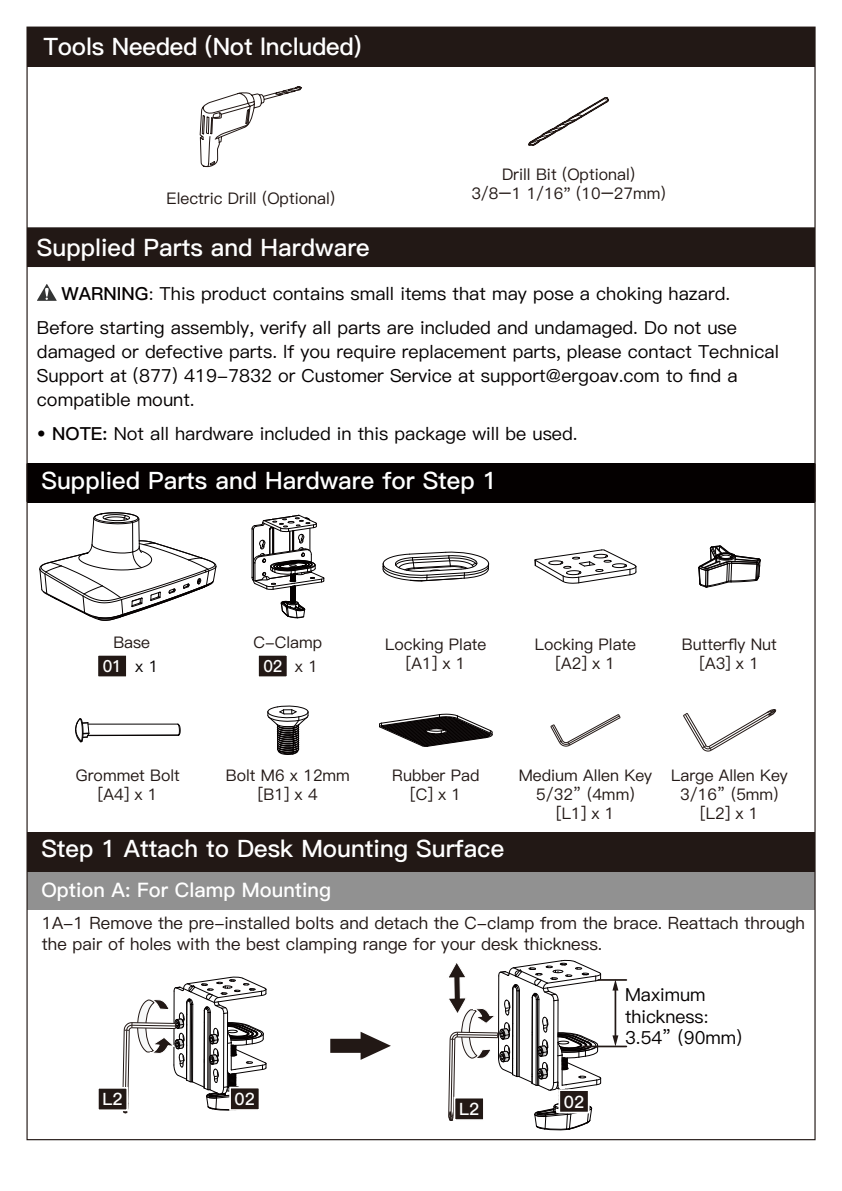
<style>
.page{position:relative;width:842px;height:1191px;background:#fff}
.page>*{position:absolute;margin:0;border:0;box-sizing:border-box;transform-origin:0 0}
.t1{font:24px "Ping Fang SC Bold";color:#fff}
.t2{font:20px "Ping Fang SC Bold";color:#fff}
.t3{font:18px/24px "Ping Fang SC Medium";color:#040000}
.t4{font:17px/20.4px "Ping Fang SC Medium";color:#221815}
.t5{font:17px "Ping Fang SC Bold";color:#fff}
.t6{font:16.6px "Ping Fang SC Bold";color:#fff;scale:.96 1}
.t7{font:16px/19.2px "Ping Fang SC Medium";color:#221815;text-align:center}
.s1{font-family:"Ping Fang SC Bold"}
.s2{font-family:"Ping Fang SC Medium";font-size:16px;color:#040000}
.s3{font-family:"Ping Fang SC Medium";font-size:16px;color:#221815}
</style>
<div class="page">
<div style="left:27px;top:870px;width:788px;height:40px;background:#919191"></div>
<div style="left:27px;top:227px;width:788px;height:40px;background:#221815"></div>
<svg style="left:37px;top:284px;width:20px;height:17px"></svg>
<div style="left:27px;top:463px;width:788px;height:39px;background:#040000"></div>
<svg style="left:199px;top:86px;width:103px;height:82px"></svg>
<svg style="left:528px;top:97px;width:81px;height:49px"></svg>
<div style="left:27px;top:27px;width:788px;height:40px;background:#221815"></div>
<div style="left:96px;top:653px;width:32px;height:25px;background:#221815;border:2px solid #fff"></div>
<div style="left:27px;top:831px;width:788px;height:40px;background:#221815"></div>
<div style="left:257px;top:653px;width:32px;height:25px;background:#221815;border:2px solid #fff"></div>
<svg style="left:550px;top:714px;width:71px;height:33px"></svg>
<svg style="left:683px;top:709px;width:94px;height:43px"></svg>
<svg style="left:39px;top:512px;width:178px;height:109px"></svg>
<hr style="left:88px;top:734px;width:91px;height:1px;background:#040000">
<hr style="left:88px;top:724px;width:90px;height:1px;background:#040000">
<hr style="left:88px;top:735px;width:90px;height:1px;background:#040000">
<svg style="left:75px;top:718px;width:14px;height:25px"></svg>
<svg style="left:177px;top:723px;width:3px;height:13px"></svg>
<svg style="left:383px;top:552px;width:106px;height:29px"></svg>
<svg style="left:534px;top:549px;width:102px;height:34px"></svg>
<svg style="left:698px;top:545px;width:63px;height:42px"></svg>
<svg style="left:267px;top:706px;width:42px;height:49px"></svg>
<svg style="left:330px;top:1031px;width:61px;height:29px"></svg>
<svg style="left:122px;top:976px;width:145px;height:137px"></svg>
<svg style="left:448px;top:960px;width:178px;height:170px"></svg>
<div style="left:97px;top:1087px;width:31px;height:24px;background:#221815;border:2px solid #fff"></div>
<div style="left:454px;top:1096px;width:31px;height:25px;background:#221815;border:2px solid #fff"></div>
<div style="left:229px;top:1086px;width:31px;height:24px;background:#221815;border:2px solid #fff"></div>
<div style="left:558px;top:1089px;width:31px;height:24px;background:#221815;border:2px solid #fff"></div>
<svg style="left:379px;top:714px;width:114px;height:33px"></svg>
<svg style="left:252px;top:515px;width:72px;height:103px"></svg>
<h1 class="t1" style="left:43px;top:32px;width:320px">Tools Needed (Not lncluded)</h1>
<p class="t7" style="left:167px;top:189px;width:170px">Electric Drill (Optional)</p>
<p class="t7" style="left:471px;top:165px;width:196px">Drill Bit (Optional)<br>3/8–1 1/16" (10–27mm)</p>
<h1 class="t1" style="left:37px;top:233px;width:334px">Supplied Parts and Hardware</h1>
<p class="t3" style="left:37px;top:277px;width:701px;line-height:34px;text-indent:24px"><span class="s1">WARNING</span>: This product contains small items that may pose a choking hazard.<br>Before starting assembly, verify all parts are included and undamaged. Do not use</p>
<p class="t3" style="left:37px;top:340px;width:743px">damaged or defective parts. lf you require replacement parts, please contact Technical<br>Support at (877) 419-7832 or Customer Service at support@ergoav.com to find a compatible mount.</p>
<p class="t3" style="left:37px;top:422px;width:542px">• <span class="s1">NOTE:</span> Not all hardware included in this package will be used.</p>
<h1 class="t1" style="left:42px;top:466px;width:457px">Supplied Parts and Hardware for Step 1</h1>
<p class="t7" style="left:113px;top:633px;width:38px">Base</p>
<p class="t6" style="left:103px;top:656px;width:60px">01 <span class="s2">x 1</span></p>
<p class="t7" style="left:76px;top:766px;width:106px">Grommet Bolt [A4] x 1</p>
<p class="t7" style="left:254px;top:633px;width:70px">C-Clamp</p>
<p class="t6" style="left:263px;top:656px;width:58px">02 <span class="s3">x 1</span></p>
<p class="t7" style="left:385px;top:634px;width:103px">Locking Plate [A1] x 1</p>
<p class="t7" style="left:535px;top:634px;width:103px">Locking Plate [A2] x 1</p>
<p class="t7" style="left:682px;top:634px;width:97px">Butterfly Nut [A3] x 1</p>
<p class="t7" style="left:226px;top:766px;width:126px">Bolt M6 x 12mm [B1] x 4</p>
<p class="t7" style="left:392px;top:766px;width:89px">Rubber Pad [C] x 1</p>
<p class="t7" style="left:519px;top:766px;width:135px">Medium Allen Key<br>5/32” (4mm)<br>[L1] x 1</p>
<p class="t7" style="left:671px;top:766px;width:118px">Large Allen Key<br>3/16” (5mm) [L2] x 1</p>
<h1 class="t1" style="left:41px;top:834px;width:464px">Step 1 Attach to Desk Mounting Surface</h1>
<p class="t2" style="left:41px;top:877px;width:291px">Option A: For Clamp Mounting</p>
<p class="t4" style="left:42px;top:913px;width:765px">1A-1 Remove the pre-installed bolts and detach the C-clamp from the brace. Reattach through the pair of holes with the best clamping range for your desk thickness.</p>
<p class="t5" style="left:102px;top:1089px;width:22px">L2</p>
<p class="t5" style="left:235px;top:1089px;width:22px">02</p>
<p class="t5" style="left:564px;top:1091px;width:22px">02</p>
<p class="t5" style="left:459px;top:1099px;width:22px">L2</p>
<p class="t3" style="left:625px;top:984px;width:119px;line-height:21.6px">Maximum thickness:<br>3.54” (90mm)</p>
</div>
